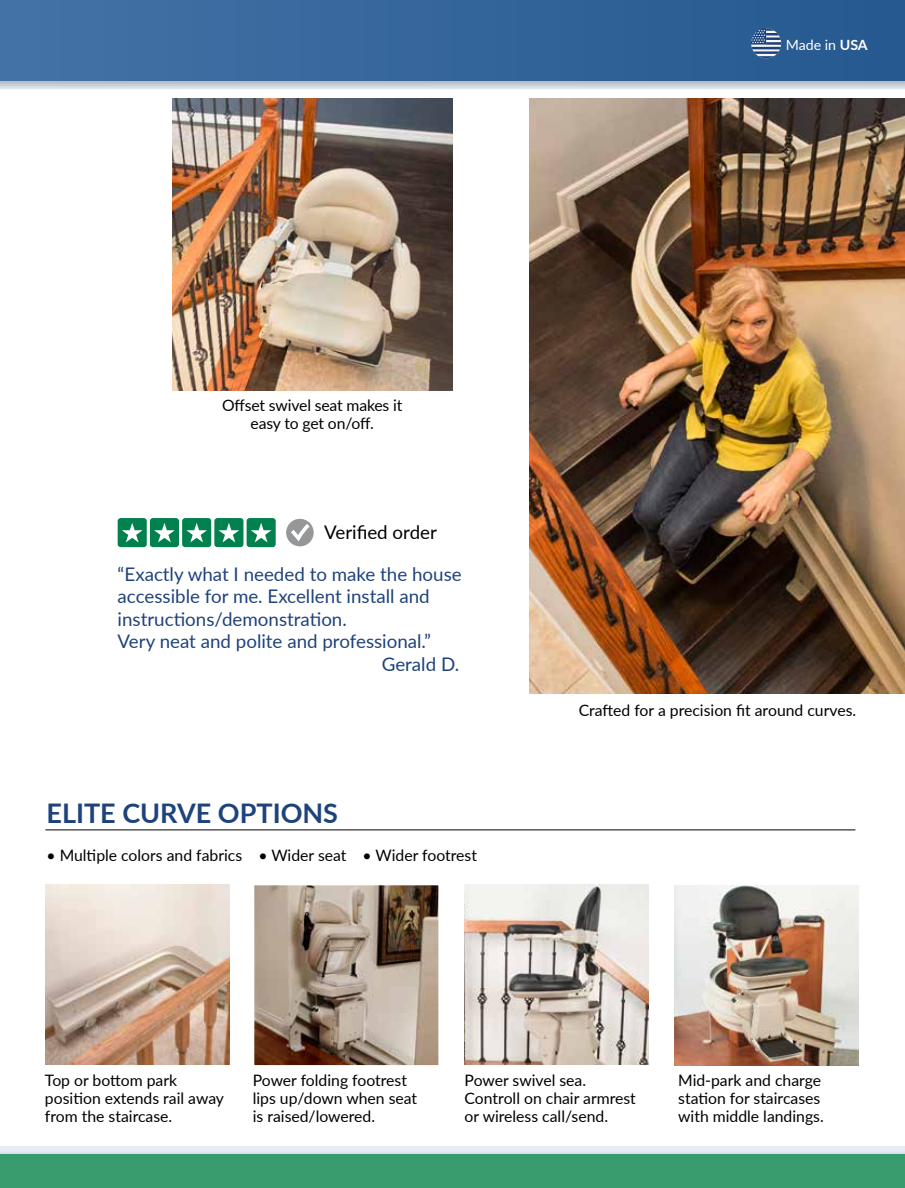
<style>
.page{position:relative;width:905px;height:1188px;background:#fff}
.page>*{position:absolute;margin:0;border:0;box-sizing:border-box;transform-origin:0 0}
.t1{font:700 27px "Lato";color:#1e427c}
.t2{font:18.75px "Lato";color:#1e427c}
.t3{font:18.75px "Lato";color:#000}
.t4{font:15.75px/18px "Lato";color:#000}
.t5{font:14.1px "Lato";color:#fff}
.s1{font-weight:700}
</style>
<div class="page">
<img style="left:530px;top:98px;width:374px;height:596px">
<img style="left:172px;top:98px;width:280px;height:292px">
<div style="left:0;top:0;width:904px;height:92px;background:#000;opacity:.27"></div>
<div style="left:0;top:0;width:904px;height:81px;background:linear-gradient(to right,#4472a6,#25588f)"></div>
<div style="left:0;top:1146px;width:904px;height:8px;background:#e7edf5"></div>
<div style="left:0;top:1150px;width:904px;height:38px;background:#e0e6ee"></div>
<div style="left:0;top:1154px;width:904px;height:34px;background:#389c6f"></div>
<hr style="left:45px;top:830px;width:810px;height:1px;background:#000">
<img style="left:46px;top:885px;width:184px;height:180px">
<img style="left:464px;top:885px;width:185px;height:180px">
<img style="left:674px;top:885px;width:184px;height:180px">
<img style="left:254px;top:885px;width:184px;height:180px">
<svg style="left:751px;top:28px;width:30px;height:30px"></svg>
<div style="left:118px;top:518px;width:29px;height:29px;background:#00814e;border-radius:3px"></div>
<svg style="left:122px;top:523px;width:20px;height:19px"></svg>
<div style="left:150px;top:518px;width:29px;height:29px;background:#00814e;border-radius:3px"></div>
<svg style="left:154px;top:523px;width:21px;height:19px"></svg>
<div style="left:182px;top:518px;width:29px;height:29px;background:#00814e;border-radius:3px"></div>
<svg style="left:186px;top:523px;width:21px;height:19px"></svg>
<div style="left:214px;top:518px;width:29px;height:29px;background:#00814e;border-radius:3px"></div>
<svg style="left:218px;top:523px;width:21px;height:19px"></svg>
<div style="left:246px;top:518px;width:30px;height:29px;background:#00814e;border-radius:3px"></div>
<svg style="left:251px;top:523px;width:20px;height:19px"></svg>
<div style="left:286px;top:519px;width:28px;height:27px;background:#959799;border-radius:50%"></div>
<svg style="left:291px;top:524px;width:18px;height:17px"></svg>
<p class="t5" style="left:785px;top:34px;width:84px">Made in <span class="s1">USA</span></p>
<p class="t4" style="left:222px;top:396px;width:182px;text-align:center">Offset swivel seat makes it easy to get on/off.</p>
<p class="t3" style="left:324px;top:519px;width:114px">Verified order</p>
<p class="t2" style="left:118px;top:560px;width:345px">“Exactly what I needed to make the house</p>
<p class="t2" style="left:118px;top:583px;width:313px">accessible for me. Excellent install and</p>
<p class="t2" style="left:118px;top:605px;width:231px">instructions/demonstration.</p>
<p class="t2" style="left:118px;top:628px;width:315px">Very neat and polite and professional.”</p>
<p class="t2" style="left:382px;top:650px;width:79px">Gerald D.</p>
<h1 class="t1" style="left:46px;top:793px;width:293px">ELITE CURVE OPTIONS</h1>
<p class="t4" style="left:46px;top:846px;width:432px">• Multiple colors and fabrics • Wider seat • Wider footrest</p>
<p class="t4" style="left:578px;top:701px;width:279px">Crafted for a precision fit around curves.</p>
<p class="t4" style="left:45px;top:1070px;width:181px">Top or bottom park position extends rail away from the staircase.</p>
<p class="t4" style="left:253px;top:1070px;width:166px">Power folding footrest lips up/down when seat is raised/lowered.</p>
<p class="t4" style="left:464px;top:1070px;width:173px">Power swivel sea.<br>Controll on chair armrest or wireless call/send.</p>
<p class="t4" style="left:678px;top:1070px;width:147px">Mid-park and charge station for staircases with middle landings.</p>
</div>
